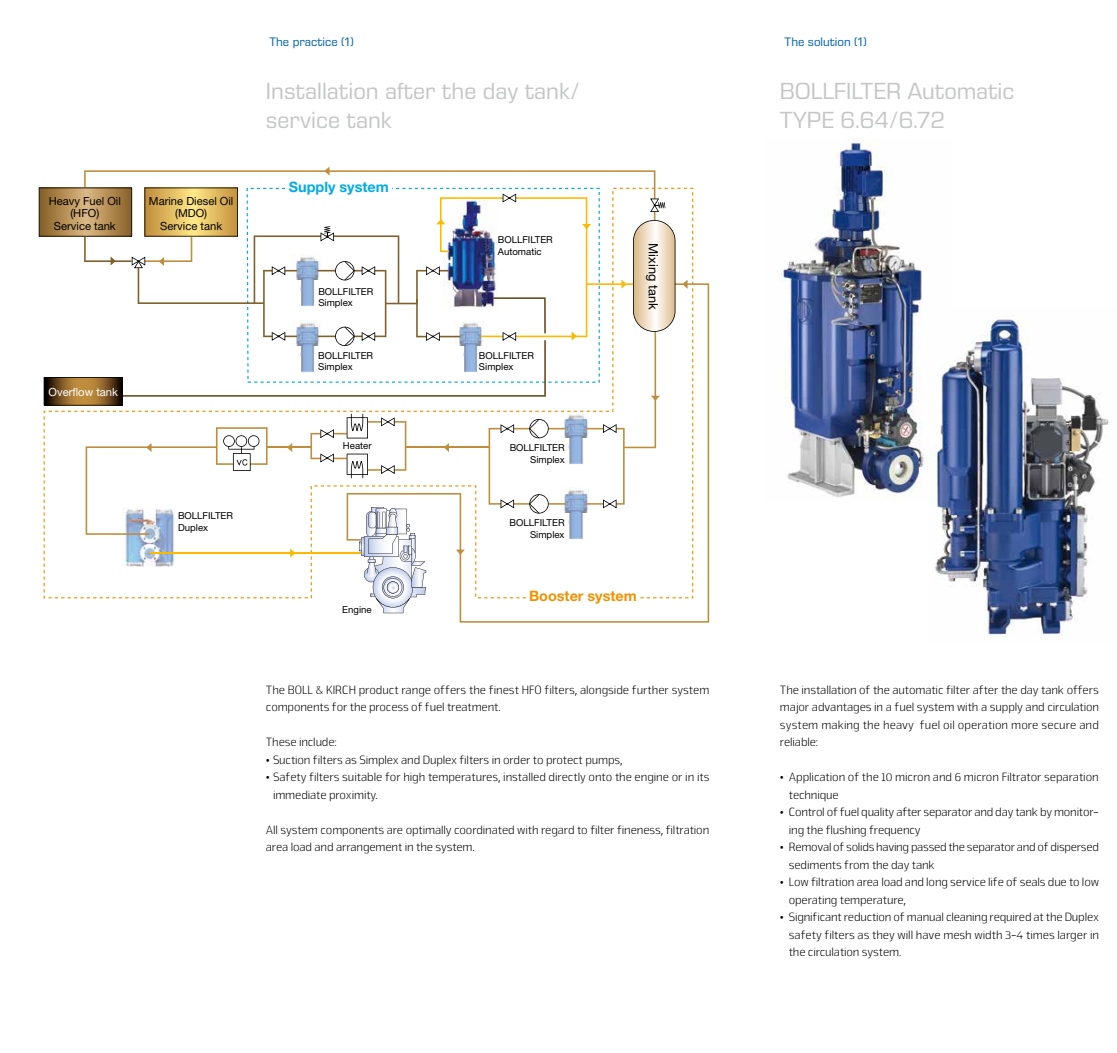
<style>
.page{position:relative;width:1117px;height:1053px;background:#fff}
.page>*{position:absolute;margin:0;border:0;box-sizing:border-box;transform-origin:0 0}
.t1{font:23.75px/28.5px "Eurostile Next Pro";letter-spacing:-.005em;color:#c5c6c6}
.t2{font:700 14.38px "Helvetica Neue";color:#f39100}
.t3{font:700 14.38px "Helvetica Neue";color:#00abe7}
.t4{font:12.75px "Helvetica Neue";color:#000}
.t5{font:300 12.5px/17.5px "Nuri";letter-spacing:-.01em;color:#000}
.t6{font:12.5px "Eurostile Next Pro";color:#0061ad}
.t7{font:11.25px/12.8px "Helvetica Neue";color:#000;text-align:center}
.t8{font:11.25px "Helvetica Neue";color:#fff}
.t9{font:9.62px/11.5px "Helvetica Neue";color:#000}
</style>
<div class="page">
<img style="left:778px;top:139px;width:150px;height:359px">
<img style="left:935px;top:319px;width:174px;height:319px">
<svg style="left:383px;top:283px;width:326px;height:339px"></svg>
<svg style="left:39px;top:167px;width:636px;height:446px"></svg>
<p class="t7" style="left:49px;top:194px;width:74px">Heavy Fuel Oil (HFO)<br>Service tank</p>
<p class="t7" style="left:149px;top:194px;width:86px">Marine Diesel Oil (MDO)<br>Service tank</p>
<p class="t8" style="left:49px;top:385px;width:71px">Overflow tank</p>
<p class="t9" style="left:178px;top:510px;width:56px">BOLLFILTER<br>Duplex</p>
<p class="t6" style="left:269px;top:35px;width:86px">The practice (1)</p>
<h1 class="t1" style="left:266px;top:77px;width:315px">Installation after the day tank/ service tank</h1>
<p class="t3" style="left:289px;top:178px;width:101px">Supply system</p>
<p class="t9" style="left:318px;top:285px;width:56px">BOLLFILTER<br>Simplex</p>
<p class="t9" style="left:498px;top:234px;width:56px">BOLLFILTER</p>
<p class="t9" style="left:498px;top:245px;width:45px">Automatic</p>
<p class="t9" style="left:318px;top:349px;width:56px">BOLLFILTER<br>Simplex</p>
<p class="t9" style="left:479px;top:349px;width:56px">BOLLFILTER<br>Simplex</p>
<p class="t4" style="left:661px;top:243px;width:68px;rotate:90deg">Mixing tank</p>
<p class="t9" style="left:343px;top:440px;width:30px">Heater</p>
<p class="t9" style="left:342px;top:603px;width:31px">Engine</p>
<p class="t9" style="left:509px;top:441px;width:56px;text-align:right">BOLLFILTER<br>Simplex</p>
<p class="t9" style="left:509px;top:517px;width:56px;text-align:right">BOLLFILTER<br>Simplex</p>
<p class="t2" style="left:529px;top:587px;width:109px">Booster system</p>
<p class="t5" style="left:266px;top:680px;width:445px">The BOLL &amp; KIRCH product range offers the finest HFO filters, alongside further system components for the process of fuel treatment.</p>
<p class="t5" style="left:266px;top:733px;width:72px">These include:</p>
<p class="t5" style="left:266px;top:750px;width:358px">• Suction filters as Simplex and Duplex filters in order to protect pumps,</p>
<p class="t5" style="left:273px;top:768px;width:438px;text-indent:-7px">• Safety filters suitable for high temperatures, installed directly onto the engine or in its immediate proximity.</p>
<p class="t5" style="left:266px;top:820px;width:445px">All system components are optimally coordinated with regard to filter fineness, filtration area load and arrangement in the system.</p>
<p class="t6" style="left:784px;top:35px;width:84px">The solution (1)</p>
<h1 class="t1" style="left:779px;top:77px;width:236px">BOLLFILTER Automatic<br>TYPE 6.64/6.72</h1>
<p class="t5" style="left:779px;top:680px;width:321px;text-align:justify">The installation of the automatic filter after the day tank offers major advantages in a fuel system with a supply and circulation system making the heavy fuel oil operation more secure and reliable:</p>
<p class="t5" style="left:788px;top:768px;width:311px;text-indent:-9px">• Application of the 10 micron and 6 micron Filtrator separation technique</p>
<p class="t5" style="left:788px;top:803px;width:311px;text-indent:-9px">• Control of fuel quality after separator and day tank by monitor&shy;ing the flushing frequency</p>
<p class="t5" style="left:788px;top:838px;width:312px;text-indent:-9px">• Removal of solids having passed the separator and of dispersed sediments from the day tank</p>
<p class="t5" style="left:788px;top:873px;width:311px;text-indent:-9px">• Low filtration area load and long service life of seals due to low operating temperature,</p>
<p class="t5" style="left:788px;top:908px;width:312px;text-align:justify;text-indent:-9px">• Significant reduction of manual cleaning required at the Duplex safety filters as they will have mesh width 3-4 times larger in the circulation system.</p>
</div>
